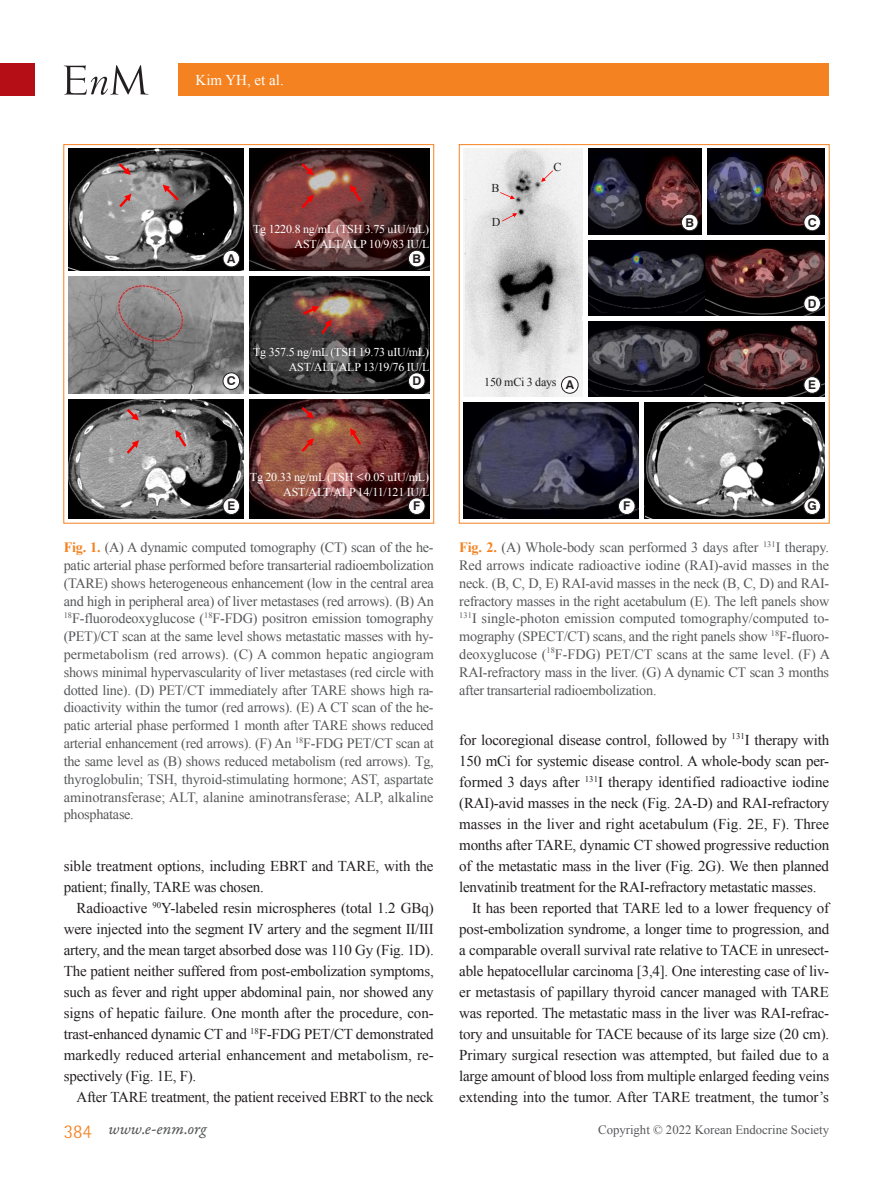
<style>
.page{position:relative;width:893px;height:1191px;background:#fff}
.page>*{position:absolute;margin:0;border:0;box-sizing:border-box;transform-origin:0 0}
.t1{font:16.5px "Garamond Premr Pro It Capt";color:#57585a}
.본문{font:15px/21px "Times New Roman";letter-spacing:-.015em;color:#231f20;text-align:justify}
.t2{font:15px "Times New Roman";color:#fff}
.표그림제목{font:14.25px/17.9px "Times New Roman";letter-spacing:-.02em;color:#57585a;text-align:justify}
.t3{font:12.75px "Times New Roman";color:#57585a}
.t4{font:700 12.15px "Swiss 721 BT";color:#231f20}
.표그림제목-2{font:12px "Times New Roman";letter-spacing:-.015em;color:#fff}
.표그림제목-3{font:12px "Times New Roman";letter-spacing:-.015em;color:#231f20}
.s1{font-family:"Dotum"}
.s2{font-weight:700;color:#f58220}
.s3{font-family:"Rotis Semi Sans Std";font-weight:300;font-size:19.5px;color:#f58220}
</style>
<div class="page">
<div style="left:0;top:64px;width:34px;height:32px;background:#b50e16"></div>
<div style="left:179px;top:64px;width:650px;height:32px;background:#f58220"></div>
<svg style="left:64px;top:65px;width:85px;height:30px"></svg>
<img style="left:68px;top:149px;width:176px;height:245px">
<img style="left:249px;top:149px;width:180px;height:121px">
<img style="left:249px;top:270px;width:180px;height:249px">
<img style="left:68px;top:399px;width:176px;height:120px">
<svg style="left:119px;top:163px;width:12px;height:12px"></svg>
<svg style="left:119px;top:194px;width:13px;height:13px"></svg>
<svg style="left:163px;top:184px;width:16px;height:17px"></svg>
<svg style="left:302px;top:163px;width:12px;height:12px"></svg>
<svg style="left:302px;top:195px;width:12px;height:13px"></svg>
<svg style="left:350px;top:184px;width:11px;height:17px"></svg>
<svg style="left:303px;top:306px;width:28px;height:28px"></svg>
<svg style="left:127px;top:409px;width:12px;height:11px"></svg>
<svg style="left:127px;top:440px;width:12px;height:14px"></svg>
<svg style="left:175px;top:430px;width:11px;height:17px"></svg>
<svg style="left:302px;top:407px;width:12px;height:12px"></svg>
<svg style="left:302px;top:438px;width:12px;height:14px"></svg>
<svg style="left:350px;top:428px;width:11px;height:17px"></svg>
<img style="left:463px;top:149px;width:362px;height:248px">
<img style="left:463px;top:402px;width:362px;height:116px">
<svg style="left:500px;top:192px;width:15px;height:7px"></svg>
<svg style="left:541px;top:170px;width:12px;height:12px"></svg>
<svg style="left:502px;top:213px;width:15px;height:8px"></svg>
<div style="left:66px;top:271px;width:366px;height:5px;background:#fff"></div>
<div style="left:583px;top:316px;width:244px;height:5px;background:#fff"></div>
<hr style="left:585px;top:235px;width:242px;height:4px;background:#fff">
<hr style="left:66px;top:394px;width:366px;height:4px;background:#fff">
<div style="left:639px;top:400px;width:5px;height:121px;background:#fff"></div>
<hr style="left:583px;top:147px;width:4px;height:253px;background:#fff">
<div style="left:702px;top:147px;width:5px;height:91px;background:#fff"></div>
<div style="left:223px;top:250px;width:17px;height:17px;background:#fff;border-radius:50%"></div>
<div style="left:223px;top:250px;width:17px;height:17px;border:1px solid #231f20;border-radius:50%"></div>
<div style="left:561px;top:376px;width:17px;height:17px;background:#fff;border-radius:50%"></div>
<div style="left:561px;top:376px;width:17px;height:17px;border:1px solid #231f20;border-radius:50%"></div>
<div style="left:223px;top:373px;width:17px;height:16px;background:#fff;border-radius:50%"></div>
<div style="left:223px;top:372px;width:17px;height:17px;border:1px solid #231f20;border-radius:50%"></div>
<div style="left:223px;top:498px;width:17px;height:16px;background:#fff;border-radius:50%"></div>
<div style="left:223px;top:497px;width:17px;height:17px;border:1px solid #231f20;border-radius:50%"></div>
<div style="left:618px;top:498px;width:17px;height:16px;background:#fff;border-radius:50%"></div>
<div style="left:618px;top:497px;width:17px;height:17px;border:1px solid #231f20;border-radius:50%"></div>
<div style="left:408px;top:250px;width:17px;height:17px;background:#fff;border-radius:50%"></div>
<div style="left:408px;top:250px;width:17px;height:17px;border:1px solid #231f20;border-radius:50%"></div>
<div style="left:804px;top:295px;width:16px;height:17px;background:#fff;border-radius:50%"></div>
<div style="left:804px;top:295px;width:17px;height:17px;border:1px solid #231f20;border-radius:50%"></div>
<div style="left:804px;top:214px;width:16px;height:17px;background:#fff;border-radius:50%"></div>
<div style="left:804px;top:214px;width:17px;height:17px;border:1px solid #231f20;border-radius:50%"></div>
<div style="left:681px;top:214px;width:17px;height:17px;background:#fff;border-radius:50%"></div>
<div style="left:681px;top:214px;width:17px;height:17px;border:1px solid #231f20;border-radius:50%"></div>
<div style="left:408px;top:373px;width:17px;height:16px;background:#fff;border-radius:50%"></div>
<div style="left:408px;top:372px;width:17px;height:17px;border:1px solid #231f20;border-radius:50%"></div>
<div style="left:804px;top:376px;width:16px;height:17px;background:#fff;border-radius:50%"></div>
<div style="left:804px;top:376px;width:17px;height:17px;border:1px solid #231f20;border-radius:50%"></div>
<div style="left:408px;top:498px;width:17px;height:16px;background:#fff;border-radius:50%"></div>
<div style="left:408px;top:497px;width:17px;height:17px;border:1px solid #231f20;border-radius:50%"></div>
<div style="left:804px;top:498px;width:16px;height:16px;background:#fff;border-radius:50%"></div>
<div style="left:804px;top:497px;width:17px;height:17px;border:1px solid #231f20;border-radius:50%"></div>
<div style="left:63px;top:144px;width:371px;height:379px;border:1px solid #f58220"></div>
<div style="left:459px;top:144px;width:371px;height:379px;border:1px solid #f58220"></div>
<p class="t2" style="left:196px;top:70px;width:90px">Kim YH, et al.</p>
<p class="t4" style="left:227px;top:251px;width:10px">A</p>
<p class="표그림제목-2" style="left:253px;top:221px;width:177px">Tg 1220.8 ng/mL (TSH 3.75 uIU/mL)</p>
<p class="표그림제목-2" style="left:294px;top:236px;width:137px">AST/ALT/ALP 10/9/83 IU/L</p>
<p class="t4" style="left:412px;top:251px;width:10px">B</p>
<p class="표그림제목-2" style="left:253px;top:343px;width:177px">Tg 357.5 ng/mL (TSH 19.73 uIU/mL)</p>
<p class="표그림제목-2" style="left:289px;top:358px;width:142px">AST/ALT/ALP 13/19/76 IU/L</p>
<p class="표그림제목-3" style="left:491px;top:180px;width:10px">B</p>
<p class="표그림제목-3" style="left:492px;top:214px;width:10px">D</p>
<p class="표그림제목-3" style="left:553px;top:159px;width:10px">C</p>
<p class="t4" style="left:685px;top:215px;width:10px">B</p>
<p class="t4" style="left:808px;top:215px;width:10px">C</p>
<p class="t4" style="left:808px;top:296px;width:10px">D</p>
<p class="t4" style="left:227px;top:374px;width:10px">C</p>
<p class="t4" style="left:566px;top:377px;width:10px">A</p>
<p class="t4" style="left:412px;top:374px;width:10px">D</p>
<p class="t4" style="left:808px;top:377px;width:9px">E</p>
<p class="표그림제목-3" style="left:484px;top:374px;width:74px">150 mCi 3 days</p>
<p class="표그림제목-2" style="left:250px;top:468px;width:181px">Tg 20.33 ng/mL (TSH <span class="s1">&lt;</span>0.05 uIU/mL)</p>
<p class="표그림제목-2" style="left:283px;top:483px;width:148px">AST/ALT/ALP 14/11/121 IU/L</p>
<p class="t4" style="left:413px;top:499px;width:9px">F</p>
<p class="t4" style="left:807px;top:499px;width:11px">G</p>
<p class="t4" style="left:227px;top:499px;width:9px">E</p>
<p class="t4" style="left:623px;top:499px;width:9px">F</p>
<p class="표그림제목" style="left:64px;top:538px;width:372px"><span class="s2">Fig. 1.</span> (A) A dynamic computed tomography (CT) scan of the he&shy;patic arterial phase performed before transarterial radioembolization (TARE) shows heterogeneous enhancement (low in the central area and high in peripheral area) of liver metastases (red arrows). (B) An <sup>18</sup>F-fluorodeoxyglucose (<sup>18</sup>F-FDG) positron emission tomography (PET)/CT scan at the same level shows metastatic masses with hy&shy;permetabolism (red arrows). (C) A common hepatic angiogram shows minimal hypervascularity of liver metastases (red circle with dotted line). (D) PET/CT immediately after TARE shows high ra&shy;dioactivity within the tumor (red arrows). (E) A CT scan of the he&shy;patic arterial phase performed 1 month after TARE shows reduced arterial enhancement (red arrows). (F) An <sup>18</sup>F-FDG PET/CT scan at the same level as (B) shows reduced metabolism (red arrows). Tg, thyroglobulin; TSH, thyroid-stimulating hormone; AST, aspartate aminotransferase; ALT, alanine aminotransferase; ALP, alkaline phosphatase.</p>
<p class="표그림제목" style="left:459px;top:538px;width:372px"><span class="s2">Fig. 2.</span> (A) Whole-body scan performed 3 days after <sup>131</sup>I therapy.<br>Red arrows indicate radioactive iodine (RAI)-avid masses in the neck. (B, C, D, E) RAI-avid masses in the neck (B, C, D) and RAI&shy;refractory masses in the right acetabulum (E). The left panels show <sup>131</sup>I single-photon emission computed tomography/computed to&shy;mography (SPECT/CT) scans, and the right panels show <sup>18</sup>F-fluoro&shy;deoxyglucose (<sup>18</sup>F-FDG) PET/CT scans at the same level. (F) A RAI-refractory mass in the liver. (G) A dynamic CT scan 3 months after transarterial radioembolization.</p>
<p class="본문" style="left:459px;top:729px;width:371px">for locoregional disease control, followed by <sup>131</sup>I therapy with 150 mCi for systemic disease control. A whole-body scan per&shy;formed 3 days after <sup>131</sup>I therapy identified radioactive iodine (RAI)-avid masses in the neck (Fig. 2A-D) and RAI-refractory masses in the liver and right acetabulum (Fig. 2E, F). Three months after TARE, dynamic CT showed progressive reduction of the metastatic mass in the liver (Fig. 2G). We then planned lenvatinib treatment for the RAI-refractory metastatic masses.</p>
<p class="본문" style="left:459px;top:897px;width:371px;text-indent:13px">It has been reported that TARE led to a lower frequency of post-embolization syndrome, a longer time to progression, and a comparable overall survival rate relative to TACE in unresect&shy;able hepatocellular carcinoma [3,4]. One interesting case of liv&shy;er metastasis of papillary thyroid cancer managed with TARE was reported. The metastatic mass in the liver was RAI-refrac&shy;tory and unsuitable for TACE because of its large size (20 cm).<br>Primary surgical resection was attempted, but failed due to a large amount of blood loss from multiple enlarged feeding veins extending into the tumor. After TARE treatment, the tumor’s</p>
<p class="본문" style="left:64px;top:855px;width:371px">sible treatment options, including EBRT and TARE, with the patient; finally, TARE was chosen.</p>
<p class="본문" style="left:64px;top:897px;width:372px;text-indent:13px">Radioactive <sup>90</sup>Y-labeled resin microspheres (total 1.2 GBq) were injected into the segment IV artery and the segment II/III artery, and the mean target absorbed dose was 110 Gy (Fig. 1D).<br>The patient neither suffered from post-embolization symptoms, such as fever and right upper abdominal pain, nor showed any signs of hepatic failure. One month after the procedure, con&shy;trast-enhanced dynamic CT and <sup>18</sup>F-FDG PET/CT demonstrated markedly reduced arterial enhancement and metabolism, re&shy;spectively (Fig. 1E, F).</p>
<p class="본문" style="left:77px;top:1086px;width:359px">After TARE treatment, the patient received EBRT to the neck</p>
<p class="t1" style="left:64px;top:1118px;width:144px"><span class="s3">384</span> www.e-enm.org</p>
<p class="t3" style="left:598px;top:1120px;width:233px">Copyright © 2022 Korean Endocrine Society</p>
</div>
